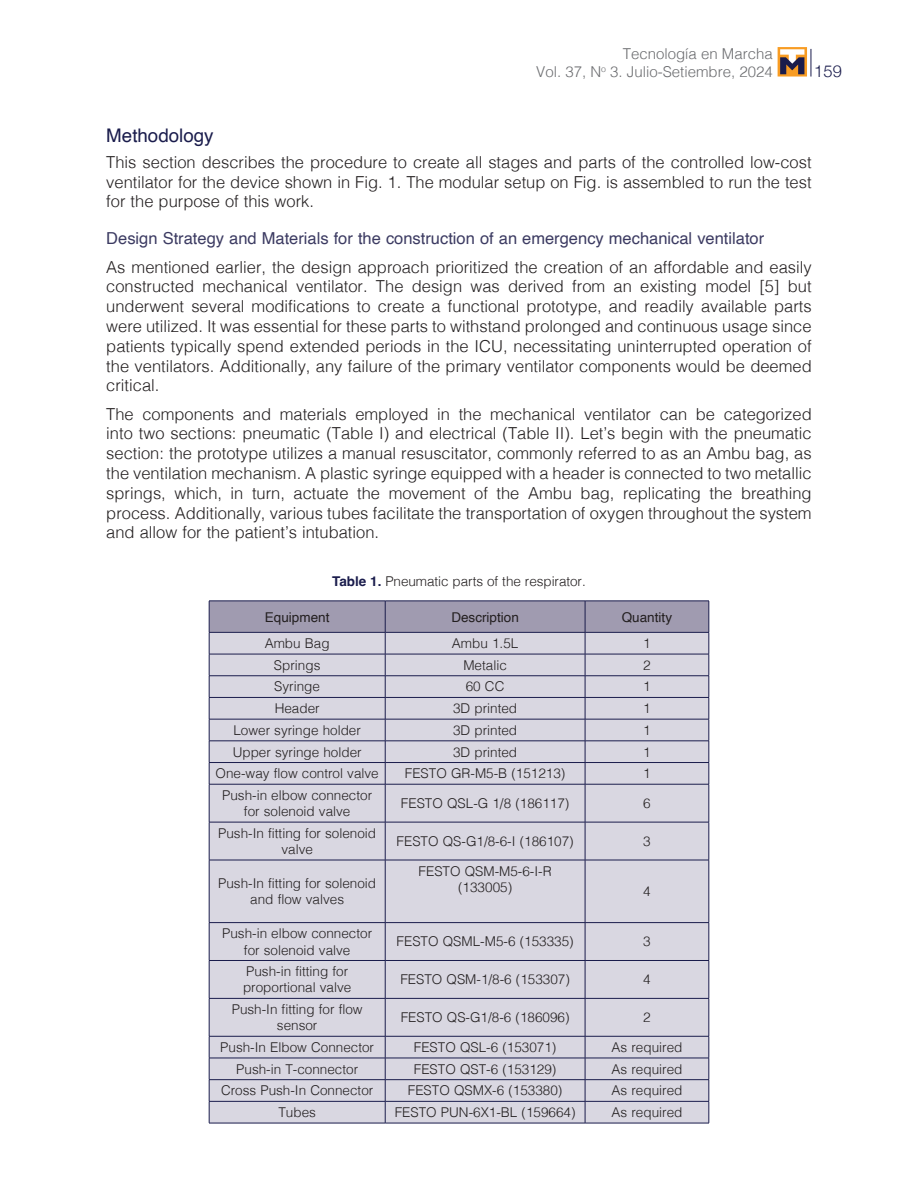
<style>
.page{position:relative;width:918px;height:1188px;background:#fff}
.page>*{position:absolute;margin:0;border:0;box-sizing:border-box;transform-origin:0 0}
.t1{font:18.75px "Helvetica";color:#1a1c4c}
.t2{font:300 16.5px/19.8px "Helvetica";color:#231f20;text-align:justify}
.t3{font:16.5px "Helvetica";color:#3c3b62}
.t4{font:300 16.5px "Helvetica Neue";color:#1a1c4c}
.t5{font:300 15px/18px "Helvetica";color:#6c6d70;text-align:right}
.t6{font:300 13.5px/16.2px "Helvetica";color:#231f20;text-align:center}
.t7{font:13.5px "Helvetica";color:#231f20}
.s1{font-weight:700;color:#1a1c4c}
</style>
<div class="page">
<svg style="left:811px;top:49px;width:1px;height:28px"></svg>
<svg style="left:778px;top:47px;width:29px;height:30px"></svg>
<svg style="left:780px;top:49px;width:24px;height:25px"></svg>
<div style="left:210px;top:785px;width:499px;height:338px;background:#d9d7e1"></div>
<svg style="left:209px;top:601px;width:501px;height:183px;background:#c6c3d1"></svg>
<hr style="left:209px;top:784px;width:176px;height:1px;background:#1a1c4c">
<hr style="left:209px;top:784px;width:1px;height:38px;background:#1a1c4c">
<hr style="left:385px;top:784px;width:200px;height:1px;background:#1a1c4c">
<hr style="left:385px;top:784px;width:1px;height:38px;background:#1a1c4c">
<hr style="left:585px;top:784px;width:124px;height:1px;background:#1a1c4c">
<hr style="left:585px;top:784px;width:1px;height:38px;background:#1a1c4c">
<hr style="left:709px;top:784px;width:1px;height:38px;background:#1a1c4c">
<hr style="left:209px;top:822px;width:176px;height:1px;background:#1a1c4c">
<hr style="left:209px;top:822px;width:1px;height:38px;background:#1a1c4c">
<hr style="left:385px;top:822px;width:200px;height:1px;background:#1a1c4c">
<hr style="left:385px;top:822px;width:1px;height:38px;background:#1a1c4c">
<hr style="left:585px;top:822px;width:124px;height:1px;background:#1a1c4c">
<hr style="left:585px;top:822px;width:1px;height:38px;background:#1a1c4c">
<hr style="left:709px;top:822px;width:1px;height:38px;background:#1a1c4c">
<hr style="left:209px;top:860px;width:176px;height:1px;background:#1a1c4c">
<hr style="left:209px;top:860px;width:1px;height:62px;background:#1a1c4c">
<hr style="left:385px;top:860px;width:200px;height:1px;background:#1a1c4c">
<hr style="left:385px;top:860px;width:1px;height:62px;background:#1a1c4c">
<hr style="left:585px;top:860px;width:124px;height:1px;background:#1a1c4c">
<hr style="left:585px;top:860px;width:1px;height:62px;background:#1a1c4c">
<hr style="left:709px;top:860px;width:1px;height:62px;background:#1a1c4c">
<hr style="left:209px;top:922px;width:176px;height:1px;background:#1a1c4c">
<hr style="left:209px;top:923px;width:1px;height:37px;background:#1a1c4c">
<hr style="left:385px;top:922px;width:200px;height:1px;background:#1a1c4c">
<hr style="left:385px;top:923px;width:1px;height:37px;background:#1a1c4c">
<hr style="left:585px;top:922px;width:124px;height:1px;background:#1a1c4c">
<hr style="left:585px;top:923px;width:1px;height:37px;background:#1a1c4c">
<hr style="left:709px;top:923px;width:1px;height:37px;background:#1a1c4c">
<hr style="left:209px;top:960px;width:176px;height:1px;background:#1a1c4c">
<hr style="left:209px;top:961px;width:1px;height:37px;background:#1a1c4c">
<hr style="left:385px;top:960px;width:200px;height:1px;background:#1a1c4c">
<hr style="left:385px;top:961px;width:1px;height:37px;background:#1a1c4c">
<hr style="left:585px;top:960px;width:124px;height:1px;background:#1a1c4c">
<hr style="left:585px;top:961px;width:1px;height:37px;background:#1a1c4c">
<hr style="left:709px;top:961px;width:1px;height:37px;background:#1a1c4c">
<hr style="left:209px;top:998px;width:176px;height:1px;background:#1a1c4c">
<hr style="left:209px;top:999px;width:1px;height:37px;background:#1a1c4c">
<hr style="left:385px;top:998px;width:200px;height:1px;background:#1a1c4c">
<hr style="left:385px;top:999px;width:1px;height:37px;background:#1a1c4c">
<hr style="left:585px;top:998px;width:124px;height:1px;background:#1a1c4c">
<hr style="left:585px;top:999px;width:1px;height:37px;background:#1a1c4c">
<hr style="left:709px;top:999px;width:1px;height:37px;background:#1a1c4c">
<hr style="left:209px;top:1036px;width:176px;height:1px;background:#1a1c4c">
<hr style="left:385px;top:1036px;width:200px;height:1px;background:#1a1c4c">
<hr style="left:585px;top:1036px;width:124px;height:1px;background:#1a1c4c">
<hr style="left:209px;top:1058px;width:176px;height:1px;background:#1a1c4c">
<hr style="left:385px;top:1058px;width:200px;height:1px;background:#1a1c4c">
<hr style="left:585px;top:1058px;width:124px;height:1px;background:#1a1c4c">
<hr style="left:209px;top:1079px;width:176px;height:1px;background:#1a1c4c">
<hr style="left:385px;top:1079px;width:200px;height:1px;background:#1a1c4c">
<hr style="left:585px;top:1079px;width:124px;height:1px;background:#1a1c4c">
<hr style="left:209px;top:1101px;width:176px;height:1px;background:#1a1c4c">
<svg style="left:209px;top:1036px;width:1px;height:87px"></svg>
<hr style="left:385px;top:1101px;width:200px;height:1px;background:#1a1c4c">
<svg style="left:385px;top:1036px;width:1px;height:87px"></svg>
<hr style="left:585px;top:1101px;width:124px;height:1px;background:#1a1c4c">
<svg style="left:585px;top:1036px;width:1px;height:87px"></svg>
<svg style="left:709px;top:1036px;width:1px;height:87px"></svg>
<hr style="left:209px;top:1123px;width:176px;height:1px;background:#1a1c4c">
<hr style="left:385px;top:1123px;width:200px;height:1px;background:#1a1c4c">
<hr style="left:585px;top:1123px;width:124px;height:1px;background:#1a1c4c">
<p class="t5" style="left:536px;top:43px;width:238px">Tecnología en Marcha<br>Vol. 37, N<sup>o</sup> 3. Julio-Setiembre, 2024</p>
<p class="t4" style="left:814px;top:57px;width:29px">159</p>
<p class="t1" style="left:106px;top:121px;width:109px">Methodology</p>
<p class="t2" style="left:106px;top:151px;width:707px">This section describes the procedure to create all stages and parts of the controlled low-cost ventilator for the device shown in Fig. 1. The modular setup on Fig. is assembled to run the test for the purpose of this work.</p>
<p class="t3" style="left:106px;top:226px;width:660px">Design Strategy and Materials for the construction of an emergency mechanical ventilator</p>
<p class="t2" style="left:106px;top:256px;width:707px">As mentioned earlier, the design approach prioritized the creation of an affordable and easily constructed mechanical ventilator. The design was derived from an existing model [5] but underwent several modifications to create a functional prototype, and readily available parts were utilized. It was essential for these parts to withstand prolonged and continuous usage since patients typically spend extended periods in the ICU, necessitating uninterrupted operation of the ventilators. Additionally, any failure of the primary ventilator components would be deemed critical.</p>
<p class="t2" style="left:106px;top:403px;width:707px">The components and materials employed in the mechanical ventilator can be categorized into two sections: pneumatic (Table I) and electrical (Table II). Let’s begin with the pneumatic section: the prototype utilizes a manual resuscitator, commonly referred to as an Ambu bag, as the ventilation mechanism. A plastic syringe equipped with a header is connected to two metallic springs, which, in turn, actuate the movement of the Ambu bag, replicating the breathing process. Additionally, various tubes facilitate the transportation of oxygen throughout the system and allow for the patient’s intubation.</p>
<p class="t6" style="left:332px;top:572px;width:255px"><span class="s1">Table 1.</span> Pneumatic parts of the respirator.</p>
<p class="t7" style="left:265px;top:607px;width:66px">Equipment</p>
<p class="t7" style="left:451px;top:607px;width:69px">Description</p>
<p class="t7" style="left:622px;top:607px;width:52px">Quantity</p>
<p class="t6" style="left:265px;top:634px;width:66px">Ambu Bag</p>
<p class="t6" style="left:452px;top:634px;width:68px">Ambu 1.5L</p>
<p class="t6" style="left:643px;top:634px;width:9px">1</p>
<p class="t6" style="left:274px;top:656px;width:48px">Springs</p>
<p class="t6" style="left:463px;top:656px;width:45px">Metalic</p>
<p class="t6" style="left:643px;top:656px;width:9px">2</p>
<p class="t6" style="left:274px;top:678px;width:47px">Syringe</p>
<p class="t6" style="left:466px;top:678px;width:40px">60 CC</p>
<p class="t6" style="left:643px;top:678px;width:9px">1</p>
<p class="t6" style="left:275px;top:699px;width:47px">Header</p>
<p class="t6" style="left:453px;top:699px;width:66px">3D printed</p>
<p class="t6" style="left:643px;top:699px;width:9px">1</p>
<p class="t6" style="left:233px;top:721px;width:129px">Lower syringe holder</p>
<p class="t6" style="left:453px;top:721px;width:66px">3D printed</p>
<p class="t6" style="left:643px;top:721px;width:9px">1</p>
<p class="t6" style="left:233px;top:743px;width:131px">Upper syringe holder</p>
<p class="t6" style="left:453px;top:743px;width:66px">3D printed</p>
<p class="t6" style="left:643px;top:743px;width:9px">1</p>
<p class="t6" style="left:216px;top:764px;width:165px">One-way flow control valve</p>
<p class="t6" style="left:405px;top:764px;width:162px">FESTO GR-M5-B (151213)</p>
<p class="t6" style="left:643px;top:764px;width:9px">1</p>
<p class="t6" style="left:222px;top:786px;width:152px">Push-in elbow connector for solenoid valve</p>
<p class="t6" style="left:401px;top:794px;width:170px">FESTO QSL-G 1/8 (186117)</p>
<p class="t6" style="left:643px;top:794px;width:9px">6</p>
<p class="t6" style="left:218px;top:824px;width:159px">Push-In fitting for solenoid valve</p>
<p class="t6" style="left:397px;top:832px;width:179px">FESTO QS-G1/8-6-I (186107)</p>
<p class="t6" style="left:643px;top:832px;width:9px">3</p>
<p class="t6" style="left:218px;top:874px;width:159px">Push-In fitting for solenoid and flow valves</p>
<p class="t6" style="left:419px;top:862px;width:135px">FESTO QSM-M5-6-I-R (133005)</p>
<p class="t6" style="left:643px;top:882px;width:9px">4</p>
<p class="t6" style="left:222px;top:924px;width:152px">Push-in elbow connector for solenoid valve</p>
<p class="t6" style="left:397px;top:933px;width:179px">FESTO QSML-M5-6 (153335)</p>
<p class="t6" style="left:643px;top:933px;width:9px">3</p>
<p class="t6" style="left:243px;top:962px;width:110px;text-align:left">Push-in fitting for proportional valve</p>
<p class="t6" style="left:400px;top:970px;width:171px">FESTO QSM-1/8-6 (153307)</p>
<p class="t6" style="left:643px;top:970px;width:9px">4</p>
<p class="t6" style="left:232px;top:1000px;width:132px">Push-In fitting for flow sensor</p>
<p class="t6" style="left:401px;top:1008px;width:170px">FESTO QS-G1/8-6 (186096)</p>
<p class="t6" style="left:643px;top:1008px;width:9px">2</p>
<p class="t6" style="left:220px;top:1038px;width:155px">Push-In Elbow Connector</p>
<p class="t6" style="left:414px;top:1038px;width:144px">FESTO QSL-6 (153071)</p>
<p class="t6" style="left:612px;top:1038px;width:72px">As required</p>
<p class="t6" style="left:236px;top:1060px;width:123px">Push-in T-connector</p>
<p class="t6" style="left:414px;top:1060px;width:144px">FESTO QST-6 (153129)</p>
<p class="t6" style="left:612px;top:1060px;width:72px">As required</p>
<p class="t6" style="left:221px;top:1082px;width:154px">Cross Push-In Connector</p>
<p class="t6" style="left:408px;top:1082px;width:156px">FESTO QSMX-6 (153380)</p>
<p class="t6" style="left:612px;top:1082px;width:72px">As required</p>
<p class="t6" style="left:278px;top:1103px;width:39px">Tubes</p>
<p class="t6" style="left:395px;top:1103px;width:182px">FESTO PUN-6X1-BL (159664)</p>
<p class="t6" style="left:612px;top:1103px;width:72px">As required</p>
</div>
